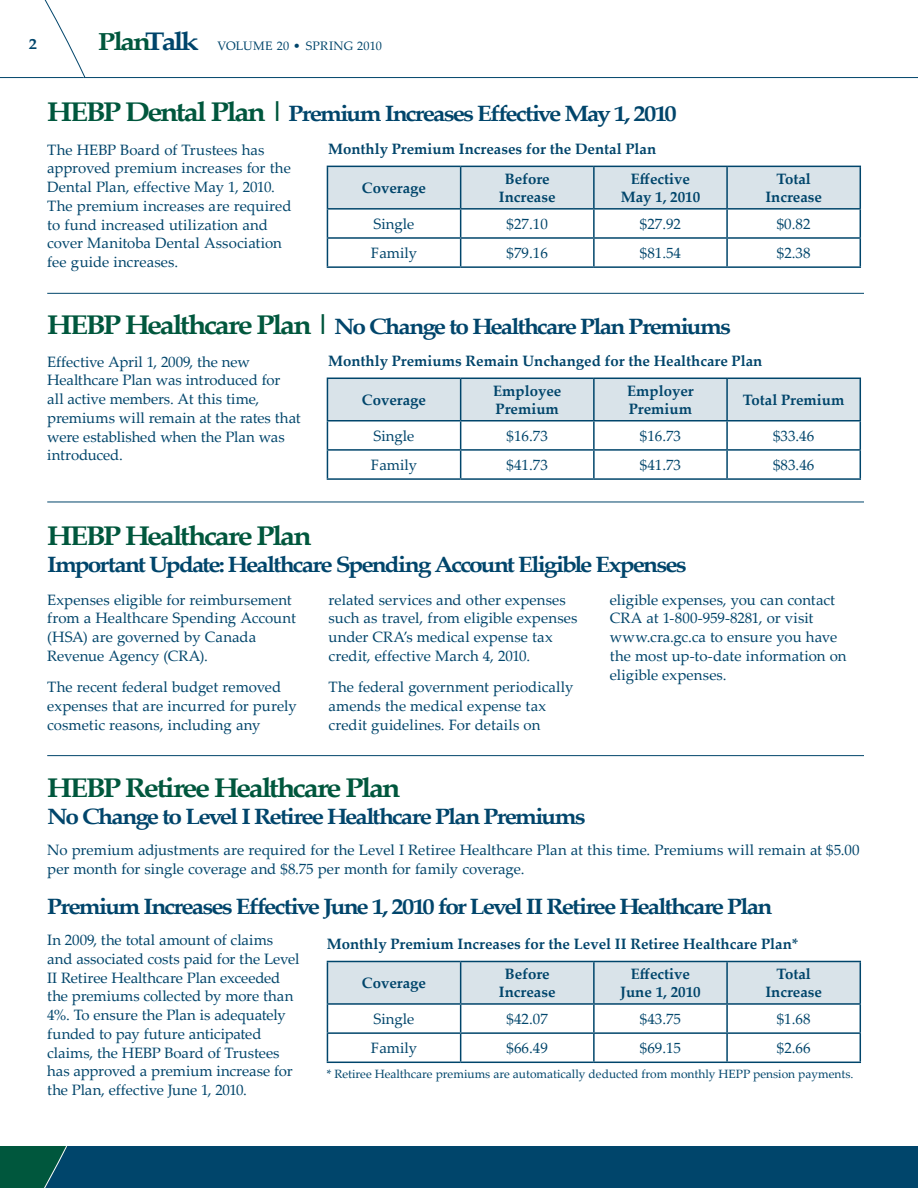
<style>
.page{position:relative;width:918px;height:1188px;background:#fff}
.page>*{position:absolute;margin:0;border:0;box-sizing:border-box;transform-origin:0 0}
.t1{font:700 27px "Palatino Linotype";letter-spacing:-.075em;color:#00573d;scale:1.11 1}
.t2{font:700 22.2px "Palatino Linotype";letter-spacing:-.075em;color:#00456b;scale:1.11 1}
.t3{font:15px/18.8px "Palatino Linotype";color:#00456b}
.t4{font:700 15px/18px "Palatino Linotype";color:#00456b;text-align:center}
.t5{font:700 15px "Palatino Linotype";color:#00456b;scale:1.1 1}
.t6{font:12.3px "Palatino Linotype";letter-spacing:.02em;color:#00456b}
.t7{font:12px "Palatino Linotype";color:#00456b}
.s1{font-weight:700;font-size:24.6px;color:#00573d}
.s2{font-weight:700;font-size:25.5px;color:#00573d}
.s3{font-weight:700;font-size:25.5px}
.s4{font-size:27px;color:#00573d}
</style>
<div class="page">
<div style="left:26px;top:1146px;width:892px;height:42px;background:#00456b"></div>
<svg style="left:0;top:1146px;width:67px;height:42px"></svg>
<svg style="left:44px;top:0;width:42px;height:77px"></svg>
<hr style="left:0;top:77px;width:83px;height:1px;background:#00456b">
<hr style="left:83px;top:77px;width:835px;height:1px;background:#00456b">
<svg style="left:327px;top:167px;width:534px;height:99px"></svg>
<hr style="left:327px;top:266px;width:134px;height:2px;background:#00456b">
<hr style="left:461px;top:266px;width:133px;height:2px;background:#00456b">
<hr style="left:594px;top:266px;width:133px;height:2px;background:#00456b">
<hr style="left:727px;top:266px;width:134px;height:2px;background:#00456b">
<hr style="left:461px;top:166px;width:133px;height:1px;background:#00456b">
<hr style="left:594px;top:166px;width:133px;height:1px;background:#00456b">
<hr style="left:593px;top:167px;width:2px;height:41px;background:#00456b">
<hr style="left:727px;top:166px;width:134px;height:1px;background:#00456b">
<hr style="left:726px;top:167px;width:2px;height:41px;background:#00456b">
<hr style="left:860px;top:167px;width:1px;height:41px;background:#00456b">
<hr style="left:461px;top:208px;width:133px;height:2px;background:#00456b">
<hr style="left:594px;top:208px;width:133px;height:2px;background:#00456b">
<hr style="left:727px;top:208px;width:134px;height:2px;background:#00456b">
<hr style="left:327px;top:166px;width:134px;height:1px;background:#00456b">
<hr style="left:327px;top:167px;width:1px;height:41px;background:#00456b">
<hr style="left:460px;top:167px;width:1px;height:41px;background:#00456b">
<hr style="left:327px;top:208px;width:134px;height:2px;background:#00456b">
<svg style="left:327px;top:379px;width:534px;height:99px"></svg>
<hr style="left:327px;top:478px;width:134px;height:2px;background:#00456b">
<hr style="left:461px;top:478px;width:133px;height:2px;background:#00456b">
<hr style="left:594px;top:478px;width:133px;height:2px;background:#00456b">
<hr style="left:727px;top:478px;width:134px;height:2px;background:#00456b">
<hr style="left:461px;top:378px;width:133px;height:1px;background:#00456b">
<hr style="left:594px;top:378px;width:133px;height:1px;background:#00456b">
<hr style="left:593px;top:379px;width:2px;height:41px;background:#00456b">
<hr style="left:727px;top:378px;width:134px;height:1px;background:#00456b">
<hr style="left:726px;top:379px;width:2px;height:41px;background:#00456b">
<hr style="left:860px;top:379px;width:1px;height:41px;background:#00456b">
<hr style="left:461px;top:420px;width:133px;height:2px;background:#00456b">
<hr style="left:594px;top:420px;width:133px;height:2px;background:#00456b">
<hr style="left:727px;top:420px;width:134px;height:2px;background:#00456b">
<hr style="left:327px;top:378px;width:134px;height:1px;background:#00456b">
<hr style="left:327px;top:379px;width:1px;height:41px;background:#00456b">
<hr style="left:460px;top:379px;width:1px;height:41px;background:#00456b">
<hr style="left:327px;top:420px;width:134px;height:2px;background:#00456b">
<hr style="left:47px;top:293px;width:817px;height:1px;background:#00456b">
<hr style="left:47px;top:755px;width:817px;height:1px;background:#00456b">
<hr style="left:47px;top:502px;width:817px;height:1px;background:#00456b">
<svg style="left:327px;top:962px;width:534px;height:100px"></svg>
<hr style="left:327px;top:1062px;width:134px;height:1px;background:#00456b">
<hr style="left:461px;top:1062px;width:133px;height:1px;background:#00456b">
<hr style="left:594px;top:1062px;width:133px;height:1px;background:#00456b">
<hr style="left:727px;top:1062px;width:134px;height:1px;background:#00456b">
<hr style="left:461px;top:961px;width:133px;height:1px;background:#00456b">
<hr style="left:594px;top:961px;width:133px;height:1px;background:#00456b">
<hr style="left:593px;top:962px;width:2px;height:41px;background:#00456b">
<hr style="left:727px;top:961px;width:134px;height:1px;background:#00456b">
<hr style="left:726px;top:962px;width:2px;height:41px;background:#00456b">
<hr style="left:860px;top:962px;width:1px;height:41px;background:#00456b">
<hr style="left:461px;top:1003px;width:133px;height:2px;background:#00456b">
<hr style="left:594px;top:1003px;width:133px;height:2px;background:#00456b">
<hr style="left:727px;top:1003px;width:134px;height:2px;background:#00456b">
<hr style="left:327px;top:961px;width:134px;height:1px;background:#00456b">
<hr style="left:327px;top:962px;width:1px;height:41px;background:#00456b">
<hr style="left:460px;top:962px;width:1px;height:41px;background:#00456b">
<hr style="left:327px;top:1003px;width:134px;height:2px;background:#00456b">
<p class="t5" style="left:29px;top:33px;width:9px">2</p>
<p class="t6" style="left:98px;top:37px;width:285px"><span class="s1">P</span><span class="s2">lan</span><span class="s3">Talk</span> Volume 20 • Spring 2010</p>
<h2 class="t2" style="left:47px;top:98px;width:569px"><span class="s4">HEBP Dental Plan |</span> Premium Increases Effective May 1, 2010</h2>
<p class="t3" style="left:47px;top:140px;width:246px">The HEBP Board of Trustees has approved premium increases for the<br>Dental Plan, effective May 1, 2010.<br>The premium increases are required to fund increased utilization and cover Manitoba Dental Association fee guide increases.</p>
<p class="t4" style="left:328px;top:140px;width:330px">Monthly Premium Increases for the Dental Plan</p>
<p class="t4" style="left:362px;top:178px;width:66px">Coverage</p>
<p class="t4" style="left:499px;top:169px;width:58px">Before<br>Increase</p>
<p class="t4" style="left:621px;top:169px;width:81px">Effective<br>May 1, 2010</p>
<p class="t4" style="left:765px;top:169px;width:58px">Total<br>Increase</p>
<p class="t3" style="left:374px;top:214px;width:42px">Single</p>
<p class="t3" style="left:507px;top:214px;width:43px">$27.10</p>
<p class="t3" style="left:640px;top:214px;width:43px">$27.92</p>
<p class="t3" style="left:777px;top:214px;width:35px">$0.82</p>
<p class="t3" style="left:371px;top:243px;width:48px">Family</p>
<p class="t3" style="left:507px;top:243px;width:43px">$79.16</p>
<p class="t3" style="left:640px;top:243px;width:43px">$81.54</p>
<p class="t3" style="left:777px;top:243px;width:35px">$2.38</p>
<h2 class="t2" style="left:47px;top:311px;width:618px"><span class="s4">HEBP Healthcare Plan |</span> No Change to Healthcare Plan Premiums</h2>
<p class="t3" style="left:47px;top:352px;width:255px">Effective April 1, 2009, the new<br>Healthcare Plan was introduced for<br>all active members. At this time, premiums will remain at the rates that were established when the Plan was introduced.</p>
<p class="t4" style="left:328px;top:352px;width:436px">Monthly Premiums Remain Unchanged for the Healthcare Plan</p>
<p class="t4" style="left:362px;top:390px;width:66px">Coverage</p>
<p class="t4" style="left:493px;top:381px;width:70px;text-align:left">Employee<br>Premium</p>
<p class="t4" style="left:627px;top:381px;width:68px;text-align:left">Employer<br>Premium</p>
<p class="t4" style="left:743px;top:390px;width:103px">Total Premium</p>
<p class="t3" style="left:374px;top:426px;width:42px">Single</p>
<p class="t3" style="left:507px;top:426px;width:43px">$16.73</p>
<p class="t3" style="left:640px;top:426px;width:43px">$16.73</p>
<p class="t3" style="left:773px;top:426px;width:43px">$33.46</p>
<p class="t3" style="left:371px;top:455px;width:48px">Family</p>
<p class="t3" style="left:507px;top:455px;width:43px">$41.73</p>
<p class="t3" style="left:640px;top:455px;width:43px">$41.73</p>
<p class="t3" style="left:773px;top:455px;width:43px">$83.46</p>
<h1 class="t1" style="left:47px;top:517px;width:240px">HEBP Healthcare Plan</h1>
<h2 class="t2" style="left:47px;top:549px;width:578px">Important Update: Healthcare Spending Account Eligible Expenses</h2>
<p class="t3" style="left:47px;top:589px;width:250px">Expenses eligible for reimbursement from a Healthcare Spending Account (HSA) are governed by Canada<br>Revenue Agency (CRA).</p>
<p class="t3" style="left:47px;top:677px;width:251px">The recent federal budget removed expenses that are incurred for purely cosmetic reasons, including any</p>
<p class="t3" style="left:328px;top:589px;width:251px">related services and other expenses such as travel, from eligible expenses under CRA’s medical expense tax credit, effective March 4, 2010.</p>
<p class="t3" style="left:329px;top:677px;width:246px">The federal government periodically amends the medical expense tax credit guidelines. For details on</p>
<h1 class="t1" style="left:47px;top:769px;width:320px">HEBP Retiree Healthcare Plan</h1>
<h2 class="t2" style="left:47px;top:801px;width:487px">No Change to Level I Retiree Healthcare Plan Premiums</h2>
<p class="t3" style="left:610px;top:589px;width:238px">eligible expenses, you can contact<br>CRA at 1-800-959-8281, or visit www.cra.gc.ca to ensure you have the most up-to-date information on eligible expenses.</p>
<p class="t3" style="left:47px;top:840px;width:814px">No premium adjustments are required for the Level I Retiree Healthcare Plan at this time. Premiums will remain at $5.00 per month for single coverage and $8.75 per month for family coverage.</p>
<h2 class="t2" style="left:47px;top:890px;width:655px">Premium Increases Effective June 1, 2010 for Level II Retiree Healthcare Plan</h2>
<p class="t3" style="left:47px;top:930px;width:254px">In 2009, the total amount of claims and associated costs paid for the Level II Retiree Healthcare Plan exceeded the premiums collected by more than 4%. To ensure the Plan is adequately funded to pay future anticipated claims, the HEBP Board of Trustees has approved a premium increase for the Plan, effective June 1, 2010.</p>
<p class="t4" style="left:327px;top:935px;width:473px">Monthly Premium Increases for the Level II Retiree Healthcare Plan*</p>
<p class="t4" style="left:362px;top:974px;width:66px">Coverage</p>
<p class="t4" style="left:499px;top:965px;width:58px">Before<br>Increase</p>
<p class="t4" style="left:620px;top:965px;width:82px">Effective<br>June 1, 2010</p>
<p class="t4" style="left:765px;top:965px;width:58px">Total<br>Increase</p>
<p class="t3" style="left:374px;top:1009px;width:42px">Single</p>
<p class="t3" style="left:507px;top:1009px;width:43px">$42.07</p>
<p class="t3" style="left:640px;top:1009px;width:43px">$43.75</p>
<p class="t3" style="left:777px;top:1009px;width:35px">$1.68</p>
<p class="t3" style="left:371px;top:1038px;width:48px">Family</p>
<p class="t3" style="left:507px;top:1038px;width:43px">$66.49</p>
<p class="t3" style="left:640px;top:1038px;width:43px">$69.15</p>
<p class="t3" style="left:777px;top:1038px;width:35px">$2.66</p>
<p class="t7" style="left:327px;top:1065px;width:410px">* Retiree Healthcare premiums are automatically deducted from monthly HEPP</p>
<p class="t7" style="left:753px;top:1065px;width:102px">pension payments.</p>
</div>
